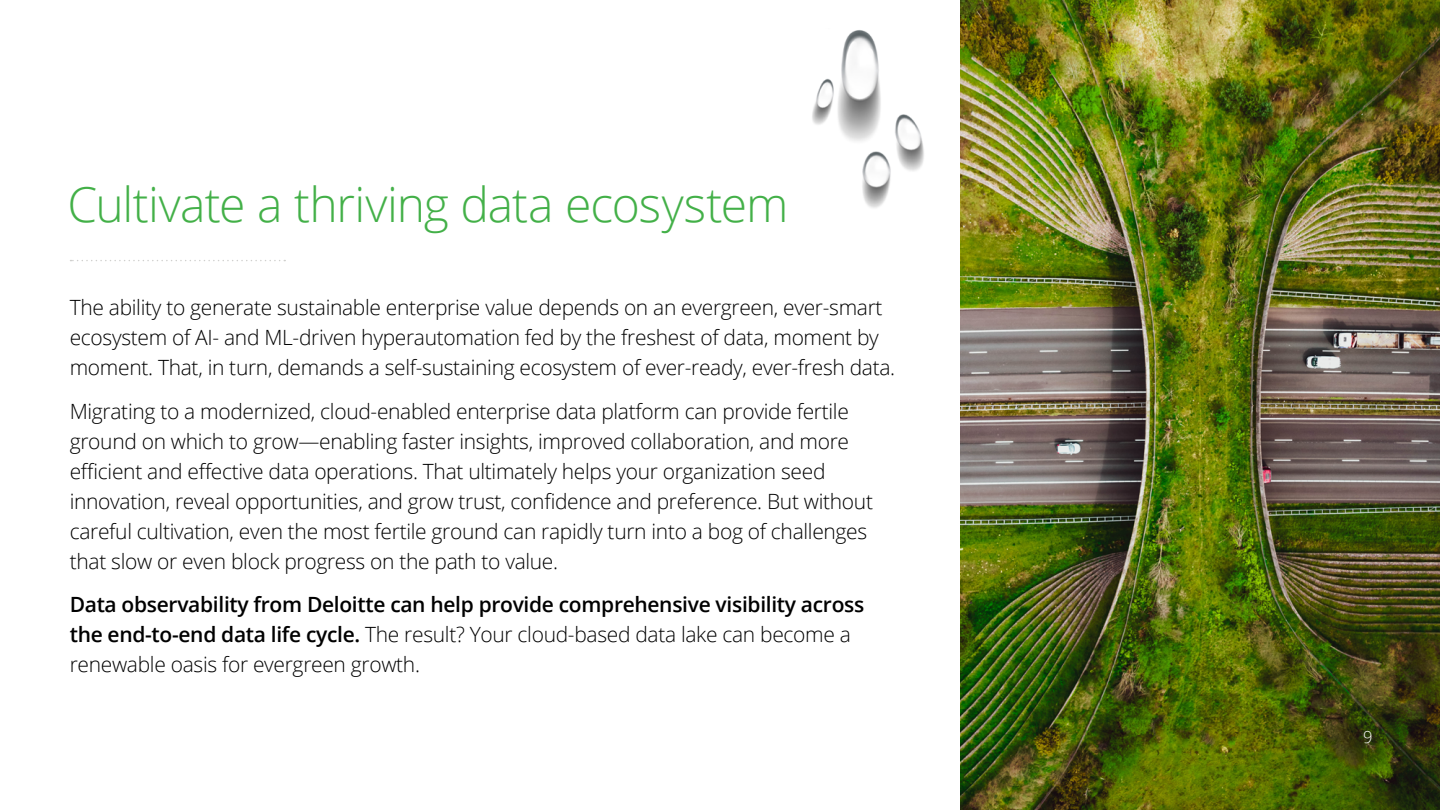
<style>
.page{position:relative;width:1440px;height:810px;background:#fff}
.page>*{position:absolute;margin:0;border:0;box-sizing:border-box;transform-origin:0 0}
.t1{font:300 48px "Open Sans";letter-spacing:-.02em;color:#43b048}
.t2{font:300 21px/30px "Open Sans";letter-spacing:-.015em;color:#000}
.t3{font:600 21px/30px "Open Sans";letter-spacing:-.015em;color:#000}
.t4{font:300 16.5px "Open Sans";color:#fff}
.s1{font-weight:300}
</style>
<div class="page">
<img style="left:960px;top:0;width:480px;height:810px">
<img style="left:812px;top:30px;width:112px;height:178px">
<svg style="left:70px;top:260px;width:215px;height:1px"></svg>
<h1 class="t1" style="left:68px;top:171px;width:722px">Cultivate a thriving data ecosystem</h1>
<p class="t2" style="left:70px;top:292px;width:827px">The ability to generate sustainable enterprise value depends on an evergreen, ever-smart ecosystem of AI- and ML-driven hyperautomation fed by the freshest of data, moment by moment. That, in turn, demands a self-sustaining ecosystem of ever-ready, ever-fresh data.</p>
<p class="t2" style="left:70px;top:396px;width:805px">Migrating to a modernized, cloud-enabled enterprise data platform can provide fertile ground on which to grow—enabling faster insights, improved collaboration, and more efficient and effective data operations. That ultimately helps your organization seed innovation, reveal opportunities, and grow trust, confidence and preference. But without careful cultivation, even the most fertile ground can rapidly turn into a bog of challenges that slow or even block progress on the path to value.</p>
<p class="t3" style="left:70px;top:589px;width:796px">Data observability from Deloitte can help provide comprehensive visibility across the end-to-end data life cycle. <span class="s1">The result? Your cloud-based data lake can become a renewable oasis for evergreen growth.</span></p>
<p class="t4" style="left:1363px;top:725px;width:11px">9</p>
</div>
